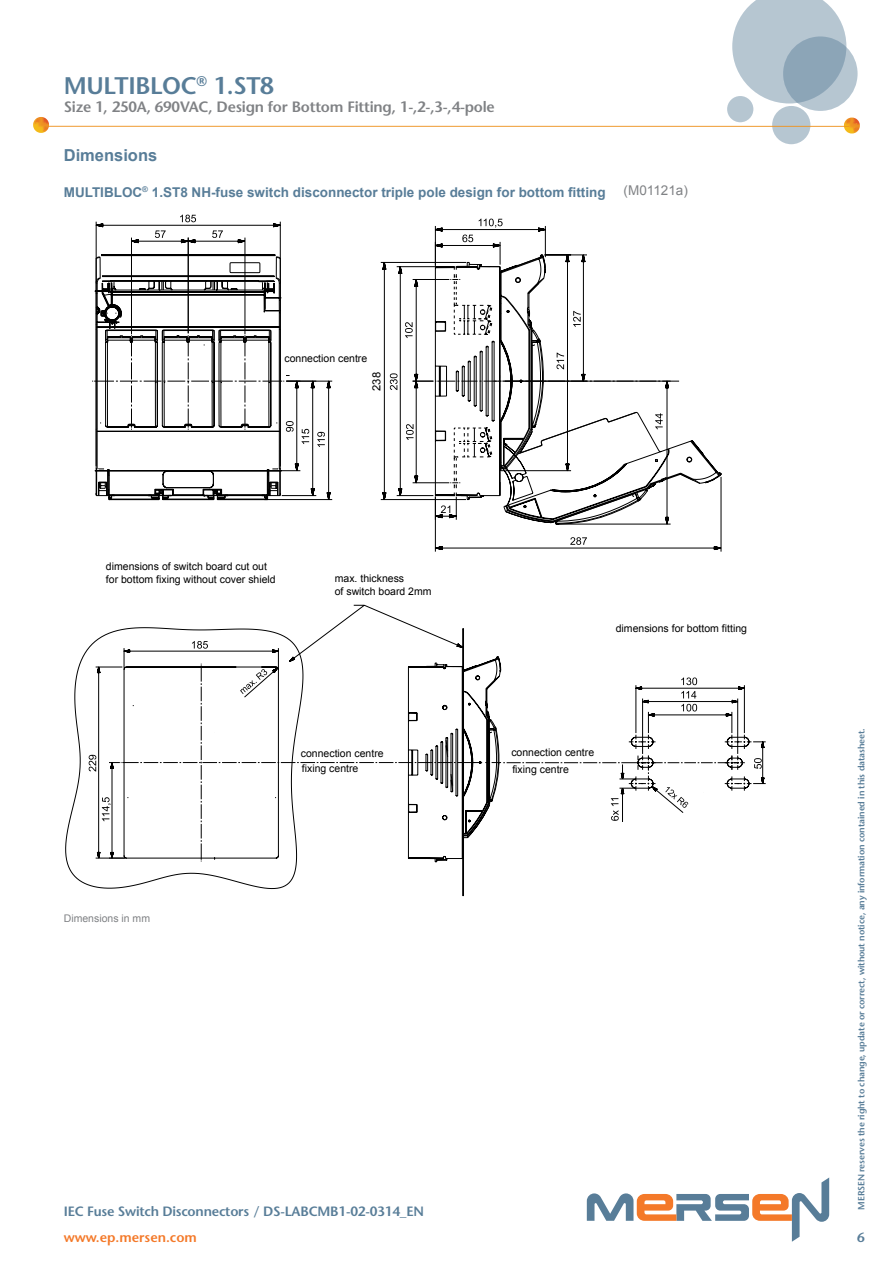
<style>
.page{position:relative;width:893px;height:1263px;background:#fff}
.page>*{position:absolute;margin:0;border:0;box-sizing:border-box;transform-origin:0 0}
.t1{font:600 24px "Stone Sans Std";letter-spacing:-.015em;color:#587d98}
.t2{font:700 16.5px "Arial";color:#587d98}
.t3{font:600 15px "Stone Sans Std";letter-spacing:-.015em;color:#808285}
.t4{font:700 13.5px "Arial";color:#587d98}
.t5{font:600 13.5px "Stone Sans Std";letter-spacing:-.015em;color:#587d98}
.t6{font:600 13.5px "Stone Sans Std";color:#f47929}
.t7{font:13.5px "Arial";color:#808285}
.t8{font:11.25px "Arial";color:#000}
.t9{font:10.5px/12.6px "Arial";color:#000}
.t10{font:10.5px "Arial";color:#808285}
.t11{font:600 9px "Stone Sans Std";letter-spacing:-.015em;color:#587d98}
</style>
<div class="page">
<svg style="left:587px;top:1177px;width:242px;height:65px"></svg>
<svg style="left:65px;top:633px;width:399px;height:263px"></svg>
<svg style="left:108px;top:604px;width:393px;height:258px"></svg>
<svg style="left:95px;top:647px;width:381px;height:212px"></svg>
<svg style="left:92px;top:223px;width:189px;height:159px"></svg>
<svg style="left:189px;top:254px;width:195px;height:247px"></svg>
<svg style="left:384px;top:261px;width:12px;height:240px"></svg>
<svg style="left:434px;top:226px;width:112px;height:15px"></svg>
<svg style="left:396px;top:260px;width:326px;height:503px"></svg>
<svg style="left:317px;top:432px;width:8px;height:15px"></svg>
<svg style="left:180px;top:215px;width:16px;height:7px"></svg>
<svg style="left:302px;top:429px;width:7px;height:15px"></svg>
<svg style="left:94px;top:256px;width:200px;height:245px"></svg>
<svg style="left:212px;top:230px;width:11px;height:8px"></svg>
<svg style="left:155px;top:230px;width:11px;height:8px"></svg>
<svg style="left:570px;top:537px;width:17px;height:8px"></svg>
<svg style="left:406px;top:424px;width:8px;height:16px"></svg>
<svg style="left:405px;top:322px;width:8px;height:16px"></svg>
<svg style="left:390px;top:373px;width:8px;height:17px"></svg>
<svg style="left:655px;top:413px;width:8px;height:16px"></svg>
<svg style="left:556px;top:353px;width:8px;height:16px"></svg>
<svg style="left:573px;top:311px;width:8px;height:16px"></svg>
<svg style="left:462px;top:235px;width:11px;height:7px"></svg>
<svg style="left:479px;top:219px;width:24px;height:9px"></svg>
<svg style="left:434px;top:254px;width:112px;height:259px"></svg>
<svg style="left:192px;top:641px;width:16px;height:8px"></svg>
<svg style="left:89px;top:660px;width:22px;height:199px"></svg>
<svg style="left:240px;top:669px;width:27px;height:25px"></svg>
<svg style="left:525px;top:677px;width:241px;height:145px"></svg>
<svg style="left:732px;top:0;width:114px;height:103px"></svg>
<svg style="left:783px;top:36px;width:74px;height:75px;background:#99afbf"></svg>
<div style="left:772px;top:106px;width:38px;height:38px;background:#b6c6d1;border-radius:50%"></div>
<div style="left:727px;top:96px;width:26px;height:26px;background:#b6c6d1;border-radius:50%"></div>
<svg style="left:844px;top:118px;width:16px;height:16px"></svg>
<hr style="left:47px;top:126px;width:802px;height:1px;background:#ee9321">
<svg style="left:33px;top:117px;width:16px;height:16px"></svg>
<h1 class="t1" style="left:64px;top:71px;width:212px">MULTIBLOC<sup>®</sup> 1.ST8</h1>
<h3 class="t3" style="left:64px;top:98px;width:433px">Size 1, 250A, 690VAC, Design for Bottom Fitting, 1-,2-,3-,4-pole</h3>
<h2 class="t2" style="left:64px;top:144px;width:95px">Dimensions</h2>
<p class="t4" style="left:64px;top:183px;width:543px">MULTIBLOC<sup>®</sup> 1.ST8 NH-fuse switch disconnector triple pole design for bottom fitting</p>
<p class="t7" style="left:624px;top:181px;width:66px">(M01121a)</p>
<p class="t9" style="left:284px;top:352px;width:84px">connection centre</p>
<p class="t8" style="left:369px;top:391px;width:20px;rotate:-90deg">238</p>
<p class="t9" style="left:106px;top:560px;width:171px">dimensions of switch board cut out for bottom fixing without cover shield</p>
<p class="t9" style="left:335px;top:572px;width:98px">max. thickness<br>of switch board 2mm</p>
<p class="t9" style="left:616px;top:622px;width:133px">dimensions for bottom fitting</p>
<p class="t11" style="left:856px;top:1209px;width:483px;rotate:-90deg">MERSEN reserves the right to change, update or correct, without notice, any information contained in this datasheet.</p>
<p class="t9" style="left:511px;top:746px;width:84px">connection centre</p>
<p class="t9" style="left:301px;top:747px;width:84px">connection centre</p>
<p class="t9" style="left:302px;top:762px;width:58px">fixing centre</p>
<p class="t9" style="left:512px;top:763px;width:58px">fixing centre</p>
<p class="t10" style="left:64px;top:911px;width:88px">Dimensions in mm</p>
<p class="t5" style="left:64px;top:1203px;width:362px">IEC Fuse Switch Disconnectors / DS-LABCMB1-02-0314_EN</p>
<p class="t6" style="left:64px;top:1229px;width:135px">www.ep.mersen.com</p>
<p class="t5" style="left:857px;top:1229px;width:9px">6</p>
</div>
